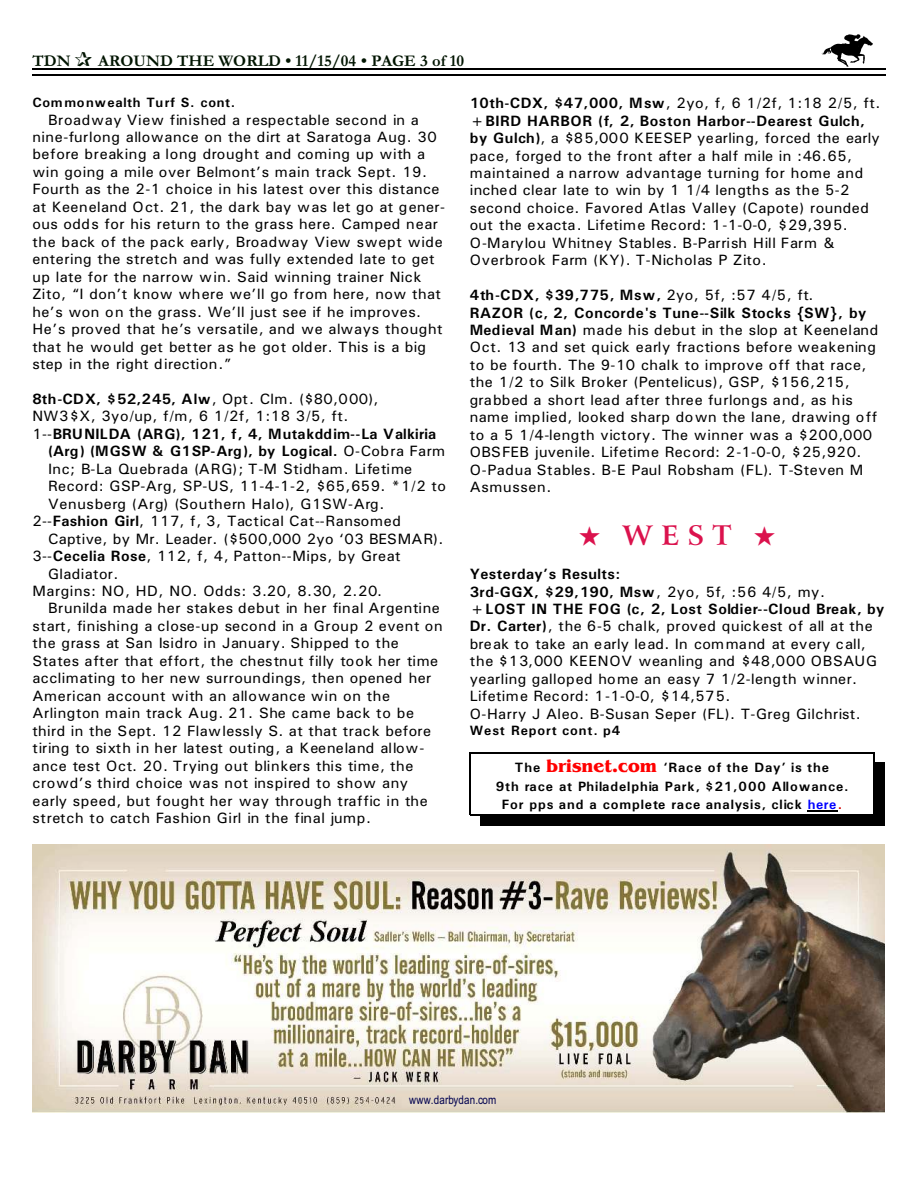
<style>
.page{position:relative;width:918px;height:1188px;background:#fff}
.page>*{position:absolute;margin:0;border:0;box-sizing:border-box;transform-origin:0 0}
.t1{font:700 27px "Arrus BT";color:#db124d}
.t2{font:700 16.5px "Garamond";color:#001400}
.t3{font:15px/17.4px "Univers";letter-spacing:.03em;color:#000}
.t4{font:700 15px "Univers";letter-spacing:.01em;color:#000}
.t5{font:15px "Univers";letter-spacing:.01em;color:#000}
.t6{font:700 13.5px/18.6px "Univers";letter-spacing:.065em;color:#000;text-align:center}
.t7{font:700 13.5px "Univers";letter-spacing:.045em;color:#000}
.t8{font:12px "Arial Narrow";letter-spacing:.015em;color:#00004f}
.s1{font-weight:400}
.s2{font-weight:700}
.s3{font-family:"Benguiat Bk BT";font-size:18px;color:#f00}
.s4{color:#00f}
.s5{color:#d10000}
</style>
<div class="page">
<img style="left:821px;top:35px;width:51px;height:31px">
<hr style="left:32px;top:68px;width:853px;height:1px;background:#000">
<hr style="left:32px;top:75px;width:853px;height:1px;background:#000">
<img style="left:32px;top:844px;width:852px;height:269px">
<hr style="left:808px;top:811px;width:30px;height:1px;background:#000">
<hr style="left:470px;top:752px;width:1px;height:63px;background:#000">
<hr style="left:873px;top:752px;width:2px;height:63px;background:#000">
<hr style="left:470px;top:752px;width:404px;height:1px;background:#000">
<hr style="left:470px;top:814px;width:404px;height:1px;background:#000">
<div style="left:875px;top:763px;width:10px;height:63px;background:#000"></div>
<div style="left:480px;top:815px;width:405px;height:11px;background:#000"></div>
<p class="t2" style="left:32px;top:55px;width:40px">TDN</p>
<p class="t2" style="left:98px;top:55px;width:367px">AROUND THE WORLD • 11/15/04 • PAGE 3 of 10</p>
<p class="t7" style="left:32px;top:98px;width:204px">Commonwealth Turf S. cont.</p>
<p class="t3" style="left:32px;top:112px;width:414px;text-indent:16px">Broadway View finished a respectable second in a nine-furlong allowance on the dirt at Saratoga Aug. 30 before breaking a long drought and coming up with a win going a mile over Belmont’s main track Sept. 19.<br>Fourth as the 2-1 choice in his latest over this distance at Keeneland Oct. 21, the dark bay was let go at gener&shy;ous odds for his return to the grass here. Camped near the back of the pack early, Broadway View swept wide entering the stretch and was fully extended late to get up late for the narrow win. Said winning trainer Nick Zito, “I don’t know where we’ll go from here, now that he’s won on the grass. We’ll just see if he improves.<br>He’s proved that he’s versatile, and we always thought that he would get better as he got older. This is a big step in the right direction.”</p>
<p class="t4" style="left:32px;top:394px;width:348px">8th-CDX, $52,245, Alw<span class="s1">, Opt. Clm. ($80,000),</span></p>
<p class="t3" style="left:32px;top:409px;width:318px">NW3$X, 3yo/up, f/m, 6 1/2f, 1:18 3/5, ft.</p>
<p class="t4" style="left:32px;top:429px;width:405px"><span class="s1">1--</span>BRUNILDA (ARG), 121, f, 4, Mutakddim--La Valkiria</p>
<p class="t4" style="left:48px;top:446px;width:399px">(Arg) (MGSW &amp; G1SP-Arg), by Logical. <span class="s1">O-Cobra Farm</span></p>
<p class="t5" style="left:48px;top:463px;width:366px">Inc; B-La Quebrada (ARG); T-M Stidham. Lifetime</p>
<p class="t3" style="left:48px;top:479px;width:399px">Record: GSP-Arg, SP-US, 11-4-1-2, $65,659. *1/2 to</p>
<p class="t3" style="left:48px;top:496px;width:338px">Venusberg (Arg) (Southern Halo), G1SW-Arg.</p>
<p class="t3" style="left:32px;top:514px;width:370px">2--<span class="s2">Fashion Girl</span>, 117, f, 3, Tactical Cat--Ransomed</p>
<p class="t3" style="left:48px;top:531px;width:397px">Captive, by Mr. Leader. ($500,000 2yo ‘03 BESMAR).</p>
<p class="t3" style="left:32px;top:549px;width:370px">3--<span class="s2">Cecelia Rose</span>, 112, f, 4, Patton--Mips, by Great</p>
<p class="t3" style="left:48px;top:566px;width:72px">Gladiator.</p>
<p class="t3" style="left:32px;top:583px;width:351px">Margins: NO, HD, NO. Odds: 3.20, 8.30, 2.20.</p>
<p class="t3" style="left:48px;top:601px;width:393px">Brunilda made her stakes debut in her final Argentine</p>
<p class="t3" style="left:32px;top:618px;width:412px">start, finishing a close-up second in a Group 2 event on</p>
<p class="t3" style="left:32px;top:636px;width:368px">the grass at San Isidro in January. Shipped to the</p>
<p class="t3" style="left:32px;top:653px;width:407px">States after that effort, the chestnut filly took her time</p>
<p class="t3" style="left:32px;top:671px;width:401px">acclimating to her new surroundings, then opened her</p>
<p class="t3" style="left:32px;top:688px;width:359px">American account with an allowance win on the</p>
<p class="t3" style="left:32px;top:706px;width:383px">Arlington main track Aug. 21. She came back to be</p>
<p class="t3" style="left:32px;top:723px;width:400px">third in the Sept. 12 Flawlessly S. at that track before</p>
<p class="t5" style="left:32px;top:743px;width:394px">tiring to sixth in her latest outing, a Keeneland allow-</p>
<p class="t3" style="left:32px;top:758px;width:383px">ance test Oct. 20. Trying out blinkers this time, the</p>
<p class="t3" style="left:32px;top:776px;width:377px">crowd’s third choice was not inspired to show any</p>
<p class="t3" style="left:32px;top:793px;width:397px">early speed, but fought her way through traffic in the</p>
<p class="t3" style="left:32px;top:810px;width:340px">stretch to catch Fashion Girl in the final jump.</p>
<p class="t3" style="left:470px;top:96px;width:412px"><span class="s2">10th-CDX, $47,000, Msw</span>, 2yo, f, 6 1/2f, 1:18 2/5, ft. <span class="s2">+BIRD HARBOR (f, 2, Boston Harbor--Dearest Gulch, by Gulch)</span>, a $85,000 KEESEP yearling, forced the early pace, forged to the front after a half mile in :46.65, maintained a narrow advantage turning for home and inched clear late to win by 1 1/4 lengths as the 5-2 second choice. Favored Atlas Valley (Capote) rounded out the exacta. Lifetime Record: 1-1-0-0, $29,395.<br>O-Marylou Whitney Stables. B-Parrish Hill Farm &amp; Overbrook Farm (KY). T-Nicholas P Zito.</p>
<p class="t3" style="left:470px;top:288px;width:410px"><span class="s2">4th-CDX, $39,775, Msw,</span> 2yo, 5f, :57 4/5, ft.<br><span class="s2">RAZOR (c, 2, Concorde's Tune--Silk Stocks {SW}, by Medieval Man)</span> made his debut in the slop at Keeneland Oct. 13 and set quick early fractions before weakening to be fourth. The 9-10 chalk to improve off that race, the 1/2 to Silk Broker (Pentelicus), GSP, $156,215, grabbed a short lead after three furlongs and, as his name implied, looked sharp down the lane, drawing off to a 5 1/4-length victory. The winner was a $200,000<br>OBSFEB juvenile. Lifetime Record: 2-1-0-0, $25,920.<br>O-Padua Stables. B-E Paul Robsham (FL). T-Steven M Asmussen.</p>
<h1 class="t1" style="left:579px;top:524px;width:198px">★ WEST ★</h1>
<p class="t3" style="left:470px;top:567px;width:416px"><span class="s2">Yesterday’s Results:<br>3rd-GGX, $29,190, Msw</span>, 2yo, 5f, :56 4/5, my. <span class="s2">+LOST IN THE FOG (c, 2, Lost Soldier--Cloud Break, by Dr. Carter)</span>, the 6-5 chalk, proved quickest of all at the break to take an early lead. In command at every call, the $13,000 KEENOV weanling and $48,000 OBSAUG yearling galloped home an easy 7 1/2-length winner.<br>Lifetime Record: 1-1-0-0, $14,575.<br>O-Harry J Aleo. B-Susan Seper (FL). T-Greg Gilchrist.</p>
<p class="t6" style="left:470px;top:722px;width:152px">West Report cont. p4</p>
<p class="t6" style="left:496px;top:759px;width:354px">The <span class="s3">brisnet.com</span> ‘Race of the Day’ is the<br>9th race at Philadelphia Park, $21,000 Allowance.<br>For pps and a complete race analysis, click <span class="s4">here</span><span class="s5">.</span></p>
<p class="t8" style="left:409px;top:1095px;width:89px">www.darbydan.com</p>
</div>
